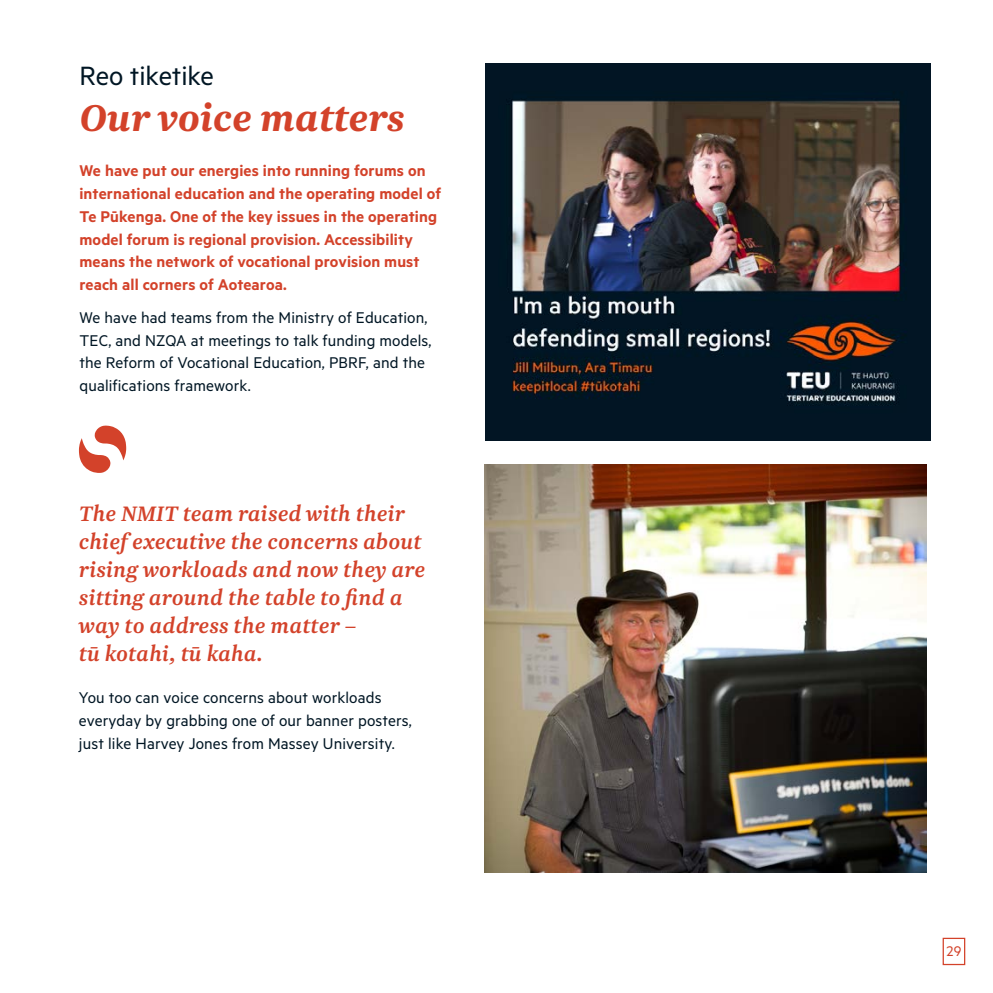
<style>
.page{position:relative;width:993px;height:993px;background:#fff}
.page>*{position:absolute;margin:0;border:0;box-sizing:border-box;transform-origin:0 0}
.t1{font:italic 700 43.75px "Newzald";color:#d3422a}
.t2{font:29.75px "Metric";color:#001624}
.t3{font:italic 500 24.5px/28px "Newzald";letter-spacing:.01em;color:#d3422a}
.t4{font:17.5px/22.8px "Metric";letter-spacing:.01em;color:#001624}
.t5{font:600 17.5px/22.8px "Metric";letter-spacing:.01em;color:#d3422a}
.t6{font:15.75px "Metric";color:#d3422a}
</style>
<div class="page">
<img style="left:485px;top:63px;width:444px;height:378px">
<img style="left:484px;top:464px;width:442px;height:407px">
<svg style="left:79px;top:425px;width:47px;height:48px"></svg>
<div style="left:942px;top:937px;width:22px;height:27px;border:1px solid #d3422a"></div>
<h2 class="t2" style="left:79px;top:59px;width:136px">Reo tiketike</h2>
<h1 class="t1" style="left:79px;top:90px;width:326px">Our voice matters</h1>
<p class="t5" style="left:79px;top:159px;width:363px">We have put our energies into running forums on international education and the operating model of Te Pūkenga. One of the key issues in the operating model forum is regional provision. Accessibility means the network of vocational provision must reach all corners of Aotearoa.</p>
<p class="t4" style="left:79px;top:305px;width:353px">We have had teams from the Ministry of Education, TEC, and NZQA at meetings to talk funding models, the Reform of Vocational Education, PBRF, and the qualifications framework.</p>
<h3 class="t3" style="left:79px;top:498px;width:347px">The NMIT team raised with their chief executive the concerns about rising workloads and now they are sitting around the table to find a way to address the matter –<br>tū kotahi, tū kaha.</h3>
<p class="t4" style="left:79px;top:685px;width:334px">You too can voice concerns about workloads everyday by grabbing one of our banner posters, just like Harvey Jones from Massey University.</p>
<p class="t6" style="left:946px;top:941px;width:16px">29</p>
</div>
